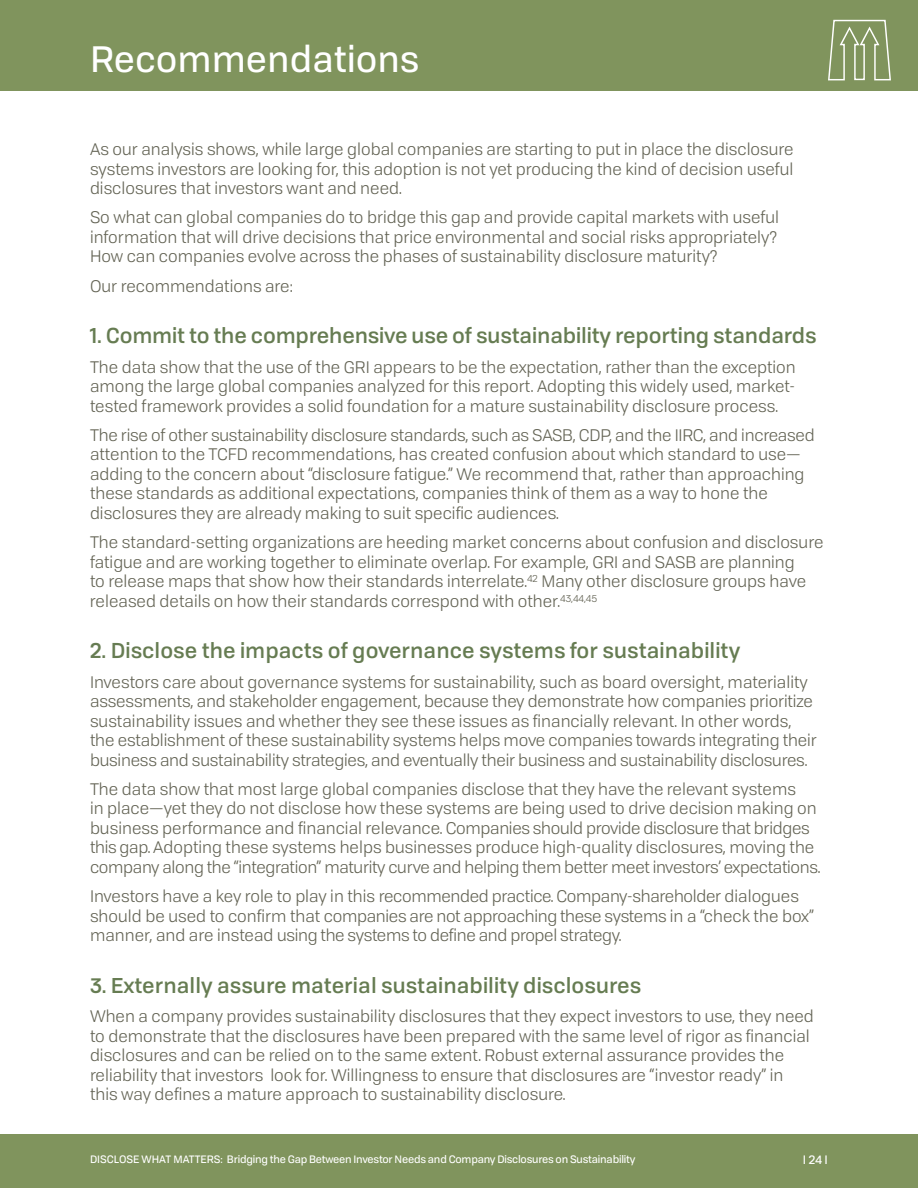
<style>
.page{position:relative;width:918px;height:1188px;background:#fff}
.page>*{position:absolute;margin:0;border:0;box-sizing:border-box;transform-origin:0 0}
.t1{font:36px "Tofino";color:#fff}
.t2{font:500 21px "Tofino";color:#667c52}
.t3{font:16.5px/19.5px "Tofino";color:#636354}
.t4{font:16.5px/19.5px "Tofino";letter-spacing:-.02em;color:#636354}
.t5{font:12px "Tofino";color:#fff}
.t6{font:10.5px "Tofino";letter-spacing:-.02em;color:#fff}
</style>
<div class="page">
<div style="left:0;top:1134px;width:918px;height:54px;background:#80945d"></div>
<div style="left:0;top:0;width:918px;height:91px;background:#80945d"></div>
<svg style="left:828px;top:20px;width:63px;height:60px"></svg>
<h1 class="t1" style="left:90px;top:39px;width:331px">recommendations</h1>
<p class="t3" style="left:90px;top:140px;width:705px;text-align:justify">as our analysis shows, while large global companies are starting to put in place the disclosure systems investors are looking for, this adoption is not yet producing the kind of decision useful disclosures that investors want and need.</p>
<p class="t3" style="left:90px;top:208px;width:691px;text-align:justify">so what can global companies do to bridge this gap and provide capital markets with useful information that will drive decisions that price environmental and social risks appropriately? how can companies evolve across the phases of sustainability disclosure maturity?</p>
<p class="t3" style="left:90px;top:276px;width:204px">our recommendations are:</p>
<p class="t2" style="left:90px;top:324px;width:728px">1. Commit to the comprehensive use of sustainability reporting standards</p>
<p class="t3" style="left:90px;top:357px;width:707px;text-align:justify">the data show that the use of the Gri appears to be the expectation, rather than the exception among the large global companies analyzed for this report. adopting this widely used, market&shy;tested framework provides a solid foundation for a mature sustainability disclosure process.</p>
<p class="t3" style="left:90px;top:425px;width:726px">the rise of other sustainability disclosure standards, such as sasB, cDP, and the iirc, and increased attention to the tcFD recommendations, has created confusion about which standard to use— adding to the concern about “disclosure fatigue.” we recommend that, rather than approaching these standards as additional expectations, companies think of them as a way to hone the disclosures they are already making to suit specific audiences.</p>
<p class="t3" style="left:90px;top:533px;width:735px">the standard-setting organizations are heeding market concerns about confusion and disclosure fatigue and are working together to eliminate overlap. For example, Gri and sasB are planning<br>to release maps that show how their standards interrelate.<sup>42</sup> many other disclosure groups have released details on how their standards correspond with other.<sup>43,44,45</sup></p>
<p class="t2" style="left:90px;top:639px;width:652px">2. Disclose the impacts of governance systems for sustainability</p>
<p class="t3" style="left:90px;top:672px;width:728px">investors care about governance systems for sustainability, such as board oversight, materiality assessments, and stakeholder engagement, because they demonstrate how companies prioritize sustainability issues and whether they see these issues as financially relevant. in other words, the establishment of these sustainability systems helps move companies towards integrating their business and sustainability strategies, and eventually their business and sustainability disclosures.</p>
<p class="t3" style="left:90px;top:779px;width:732px">the data show that most large global companies disclose that they have the relevant systems<br>in place—yet they do not disclose how these systems are being used to drive decision making on business performance and financial relevance. companies should provide disclosure that bridges this gap. adopting these systems helps businesses produce high-quality disclosures, moving the company along the “integration” maturity curve and helping them better meet investors’ expectations.</p>
<p class="t4" style="left:90px;top:887px;width:726px">investors have a key role to play in this recommended practice. company-shareholder dialogues should be used to confirm that companies are not approaching these systems in a “check the box” manner, and are instead using the systems to define and propel strategy.</p>
<p class="t2" style="left:90px;top:973px;width:553px">3. Externally assure material sustainability disclosures</p>
<p class="t3" style="left:90px;top:1007px;width:725px">when a company provides sustainability disclosures that they expect investors to use, they need to demonstrate that the disclosures have been prepared with the same level of rigor as financial disclosures and can be relied on to the same extent. robust external assurance provides the reliability that investors look for. willingness to ensure that disclosures are “investor ready” in this way defines a mature approach to sustainability disclosure.</p>
<p class="t6" style="left:90px;top:1153px;width:547px">DISCloSE whAt mAttErS: Bridging the Gap Between Investor Needs and Company Disclosures on Sustainability</p>
<p class="t5" style="left:803px;top:1153px;width:27px">I 24 I</p>
</div>
